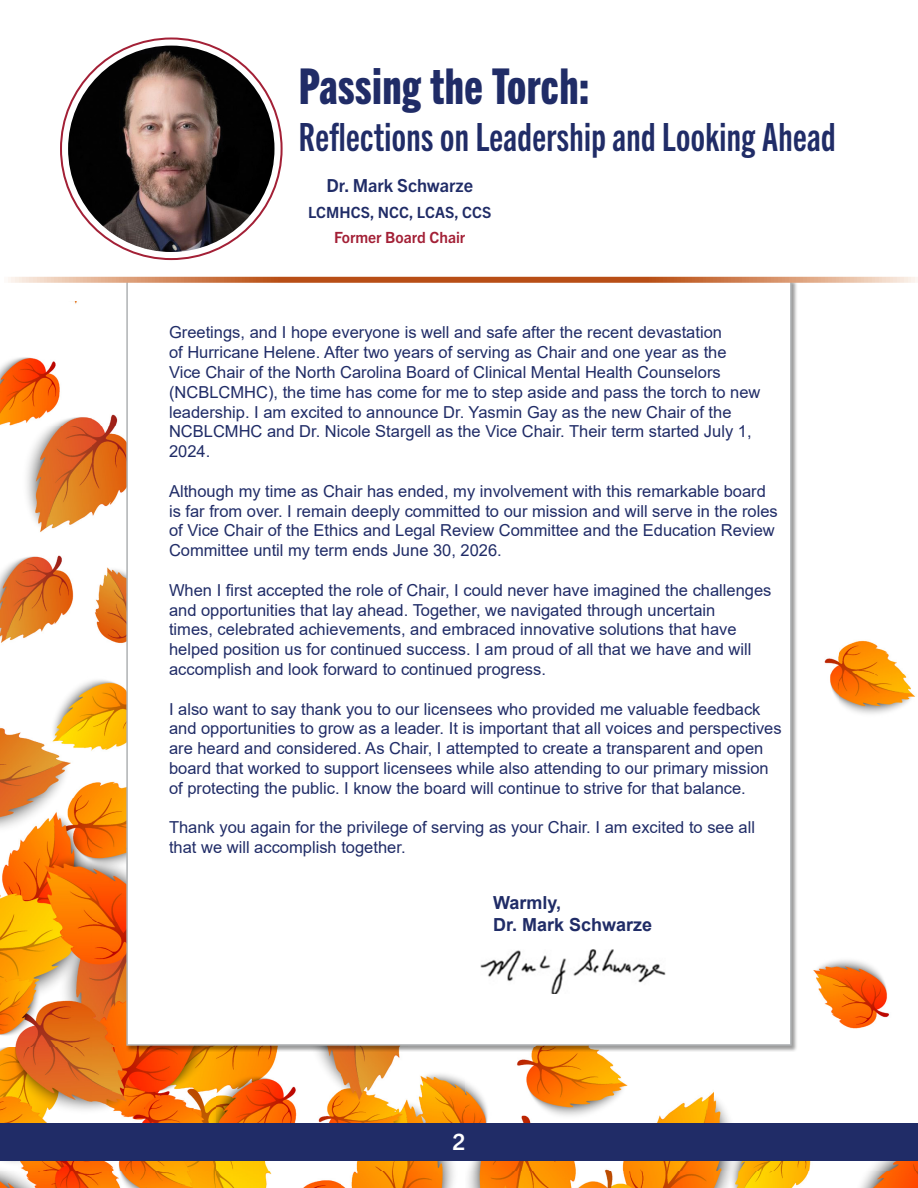
<style>
.page{position:relative;width:918px;height:1188px;background:#fff}
.page>*{position:absolute;margin:0;border:0;box-sizing:border-box;transform-origin:0 0}
.t1{font:49.5px "Trade Gothic Next LT Pro Hv Cm";letter-spacing:.01em;color:#202c67}
.t2{font:39px "Trade Gothic Next LT Pro Bd Cm";letter-spacing:.01em;color:#202c67}
.t3{font:700 22.5px "Trade Gothic Next LT Pro";color:#fff}
.t4{font:700 18px/21.6px "Arial";color:#202c67}
.t5{font:700 18px "Trade Gothic Next LT Pro";color:#202c67}
.t6{font:16.5px/19.8px "Arial";color:#202c67}
.t7{font:700 15.45px "Trade Gothic Next LT Pro";color:#202c67}
.t8{font:700 15.45px "Trade Gothic Next LT Pro";color:#a32036}
</style>
<div class="page">
<img style="left:0;top:301px;width:918px;height:887px">
<img style="left:183px;top:220px;width:187px;height:57px">
<img style="left:715px;top:276px;width:203px;height:26px">
<div style="left:126px;top:280px;width:666px;height:766px;background:#fff;border:2px solid #b1b4b6"></div>
<img style="left:68px;top:46px;width:207px;height:206px;border-radius:103px">
<img style="left:480px;top:949px;width:185px;height:45px">
<svg style="left:8px;top:277px;width:910px;height:6px;background:#cd8055"></svg>
<div style="left:0;top:1123px;width:918px;height:38px;background:#202c67"></div>
<h1 class="t1" style="left:299px;top:53px;width:292px">Passing the Torch:</h1>
<h2 class="t2" style="left:299px;top:111px;width:538px">Reflections on Leadership and Looking Ahead</h2>
<p class="t5" style="left:326px;top:173px;width:148px">Dr. Mark Schwarze</p>
<p class="t7" style="left:308px;top:202px;width:185px">LCMHCS, NCC, LCAS, CCS</p>
<p class="t8" style="left:334px;top:227px;width:133px">Former Board Chair</p>
<p class="t6" style="left:169px;top:323px;width:593px">Greetings, and I hope everyone is well and safe after the recent devastation<br>of Hurricane Helene. After two years of serving as Chair and one year as the Vice Chair of the North Carolina Board of Clinical Mental Health Counselors (NCBLCMHC), the time has come for me to step aside and pass the torch to new leadership. I am excited to announce Dr. Yasmin Gay as the new Chair of the NCBLCMHC and Dr. Nicole Stargell as the Vice Chair. Their term started July 1, 2024.</p>
<p class="t6" style="left:169px;top:481px;width:610px">Although my time as Chair has ended, my involvement with this remarkable board is far from over. I remain deeply committed to our mission and will serve in the roles of Vice Chair of the Ethics and Legal Review Committee and the Education Review Committee until my term ends June 30, 2026.</p>
<p class="t6" style="left:169px;top:580px;width:604px">When I first accepted the role of Chair, I could never have imagined the challenges and opportunities that lay ahead. Together, we navigated through uncertain<br>times, celebrated achievements, and embraced innovative solutions that have helped position us for continued success. I am proud of all that we have and will accomplish and look forward to continued progress.</p>
<p class="t6" style="left:169px;top:699px;width:614px">I also want to say thank you to our licensees who provided me valuable feedback and opportunities to grow as a leader. It is important that all voices and perspectives are heard and considered. As Chair, I attempted to create a transparent and open board that worked to support licensees while also attending to our primary mission of protecting the public. I know the board will continue to strive for that balance.</p>
<p class="t6" style="left:169px;top:818px;width:588px">Thank you again for the privilege of serving as your Chair. I am excited to see all that we will accomplish together.</p>
<p class="t4" style="left:493px;top:892px;width:161px">Warmly,<br>Dr. Mark Schwarze</p>
<h3 class="t3" style="left:453px;top:1126px;width:14px">2</h3>
</div>
